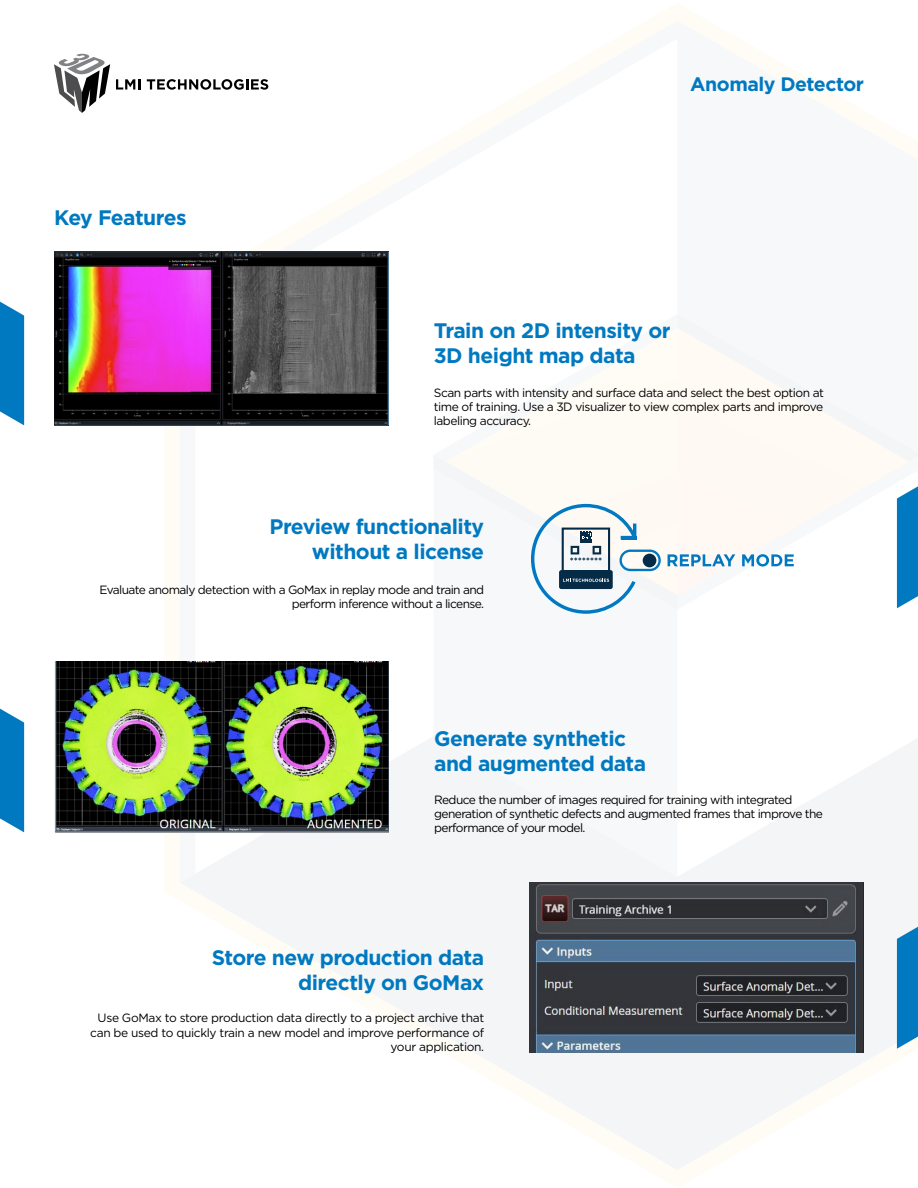
<style>
.page{position:relative;width:918px;height:1188px;background:#fff}
.page>*{position:absolute;margin:0;border:0;box-sizing:border-box;transform-origin:0 0}
.t1{font:700 21px/25.2px "Gotham";letter-spacing:-.025em;color:#0079c1}
.t2{font:700 19.5px "Gotham";letter-spacing:-.025em;color:#0079c1}
.t3{font:12px/14.4px "Gotham";letter-spacing:-.05em;color:#000;text-align:justify}
.t4{font:12px/14.4px "Gotham";letter-spacing:-.03em;color:#000;text-align:right}
</style>
<div class="page">
<svg style="left:181px;top:737px;width:737px;height:432px"></svg>
<svg style="left:677px;top:737px;width:241px;height:146px;fill:#f3f5f6"></svg>
<div style="left:434px;top:737px;width:243px;height:140px;background:#f3f5f6"></div>
<img style="left:54px;top:662px;width:335px;height:171px">
<img style="left:54px;top:252px;width:335px;height:173px">
<img style="left:530px;top:882px;width:334px;height:171px">
<svg style="left:0;top:302px;width:24px;height:123px;background:#1b87c7"></svg>
<svg style="left:0;top:709px;width:24px;height:123px;background:#1b87c7"></svg>
<svg style="left:897px;top:927px;width:21px;height:122px;background:#1885c6"></svg>
<svg style="left:54px;top:54px;width:56px;height:59px"></svg>
<svg style="left:116px;top:79px;width:24px;height:11px"></svg>
<svg style="left:147px;top:79px;width:121px;height:11px"></svg>
<svg style="left:434px;top:315px;width:484px;height:299px"></svg>
<h1 class="t1" style="left:54px;top:204px;width:134px">Key Features</h1>
<h2 class="t2" style="left:690px;top:71px;width:175px">Anomaly Detector</h2>
<h1 class="t1" style="left:434px;top:317px;width:238px">Train on 2D intensity or<br>3D height map data</h1>
<p class="t3" style="left:434px;top:385px;width:392px">Scan parts with intensity and surface data and select the best option at time of training. Use a 3D visualizer to view complex parts and improve labeling accuracy.</p>
<h1 class="t1" style="left:269px;top:513px;width:216px;text-align:right">Preview functionality without a license</h1>
<p class="t3" style="left:99px;top:582px;width:386px;text-align:right">Evaluate anomaly detection with a GoMax in replay mode and train and perform inference without a license.</p>
<h1 class="t1" style="left:434px;top:726px;width:214px">Generate synthetic and augmented data</h1>
<p class="t3" style="left:434px;top:792px;width:390px;text-align:left">Reduce the number of images required for training with integrated generation of synthetic defects and augmented frames that improve the performance of your model.</p>
<h1 class="t1" style="left:212px;top:945px;width:274px;text-align:right">Store new production data directly on GoMax</h1>
<p class="t4" style="left:90px;top:1011px;width:395px">Use GoMax to store production data directly to a project archive that can be used to quickly train a new model and improve performance of your application.</p>
</div>
